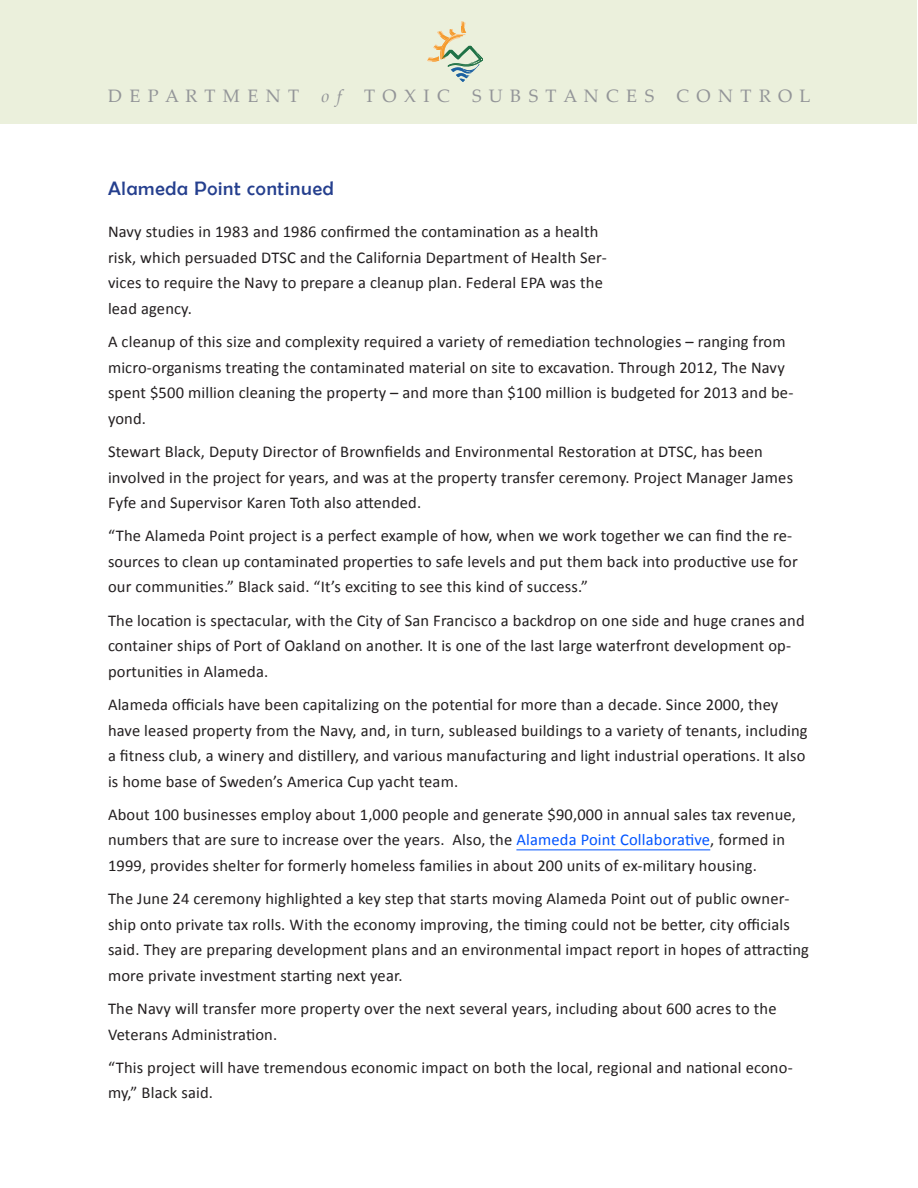
<style>
.page{position:relative;width:918px;height:1188px;background:#fff}
.page>*{position:absolute;margin:0;border:0;box-sizing:border-box;transform-origin:0 0}
.Body{font:19.5px "Berlin Sans FB";letter-spacing:.04em;color:#253f8e}
.t1{font:18px "Palatino Linotype";color:#939598}
.Body-2{font:16.5px/25.5px "Calibri";letter-spacing:.01em;color:#231f20}
.s1{font-style:italic}
.s2{color:#0054ff}
</style>
<div class="page">
<div style="left:1px;top:1px;width:916px;height:123px;background:#ebf0dc"></div>
<svg style="left:427px;top:21px;width:56px;height:61px"></svg>
<hr style="left:516px;top:850px;width:194px;height:1px;background:#0054ff">
<p class="t1" style="left:108px;top:83px;width:704px">D E P A R T M E N T <span class="s1">o f</span> T O X I C S U B S T A N C E S C O N T R O L</p>
<p class="Body" style="left:108px;top:178px;width:227px">Alameda Point continued</p>
<p class="Body-2" style="left:108px;top:219px;width:500px">Navy studies in 1983 and 1986 confirmed the contamination as a health risk, which persuaded DTSC and the California Department of Health Ser&shy;vices to require the Navy to prepare a cleanup plan. Federal EPA was the lead agency.</p>
<p class="Body-2" style="left:108px;top:329px;width:687px">A cleanup of this size and complexity required a variety of remediation technologies – ranging from micro-organisms treating the contaminated material on site to excavation. Through 2012, The Navy spent $500 million cleaning the property – and more than $100 million is budgeted for 2013 and be&shy;yond.</p>
<p class="Body-2" style="left:108px;top:439px;width:687px">Stewart Black, Deputy Director of Brownfields and Environmental Restoration at DTSC, has been involved in the project for years, and was at the property transfer ceremony. Project Manager James<br>Fyfe and Supervisor Karen Toth also attended.</p>
<p class="Body-2" style="left:108px;top:523px;width:691px">“The Alameda Point project is a perfect example of how, when we work together we can find the re&shy;sources to clean up contaminated properties to safe levels and put them back into productive use for our communities.” Black said. “It’s exciting to see this kind of success.”</p>
<p class="Body-2" style="left:108px;top:608px;width:698px">The location is spectacular, with the City of San Francisco a backdrop on one side and huge cranes and container ships of Port of Oakland on another. It is one of the last large waterfront development op&shy;portunities in Alameda.</p>
<p class="Body-2" style="left:108px;top:692px;width:701px">Alameda officials have been capitalizing on the potential for more than a decade. Since 2000, they have leased property from the Navy, and, in turn, subleased buildings to a variety of tenants, including a fitness club, a winery and distillery, and various manufacturing and light industrial operations. It also is home base of Sweden’s America Cup yacht team.</p>
<p class="Body-2" style="left:108px;top:802px;width:690px">About 100 businesses employ about 1,000 people and generate $90,000 in annual sales tax revenue, numbers that are sure to increase over the years. Also, the <span class="s2">Alameda Point Collaborative</span>, formed in<br>1999, provides shelter for formerly homeless families in about 200 units of ex-military housing.</p>
<p class="Body-2" style="left:108px;top:886px;width:703px">The June 24 ceremony highlighted a key step that starts moving Alameda Point out of public owner&shy;ship onto private tax rolls. With the economy improving, the timing could not be better, city officials said. They are preparing development plans and an environmental impact report in hopes of attracting more private investment starting next year.</p>
<p class="Body-2" style="left:108px;top:996px;width:670px">The Navy will transfer more property over the next several years, including about 600 acres to the<br>Veterans Administration.</p>
<p class="Body-2" style="left:108px;top:1055px;width:686px">“This project will have tremendous economic impact on both the local, regional and national econo&shy;my,” Black said.</p>
</div>
